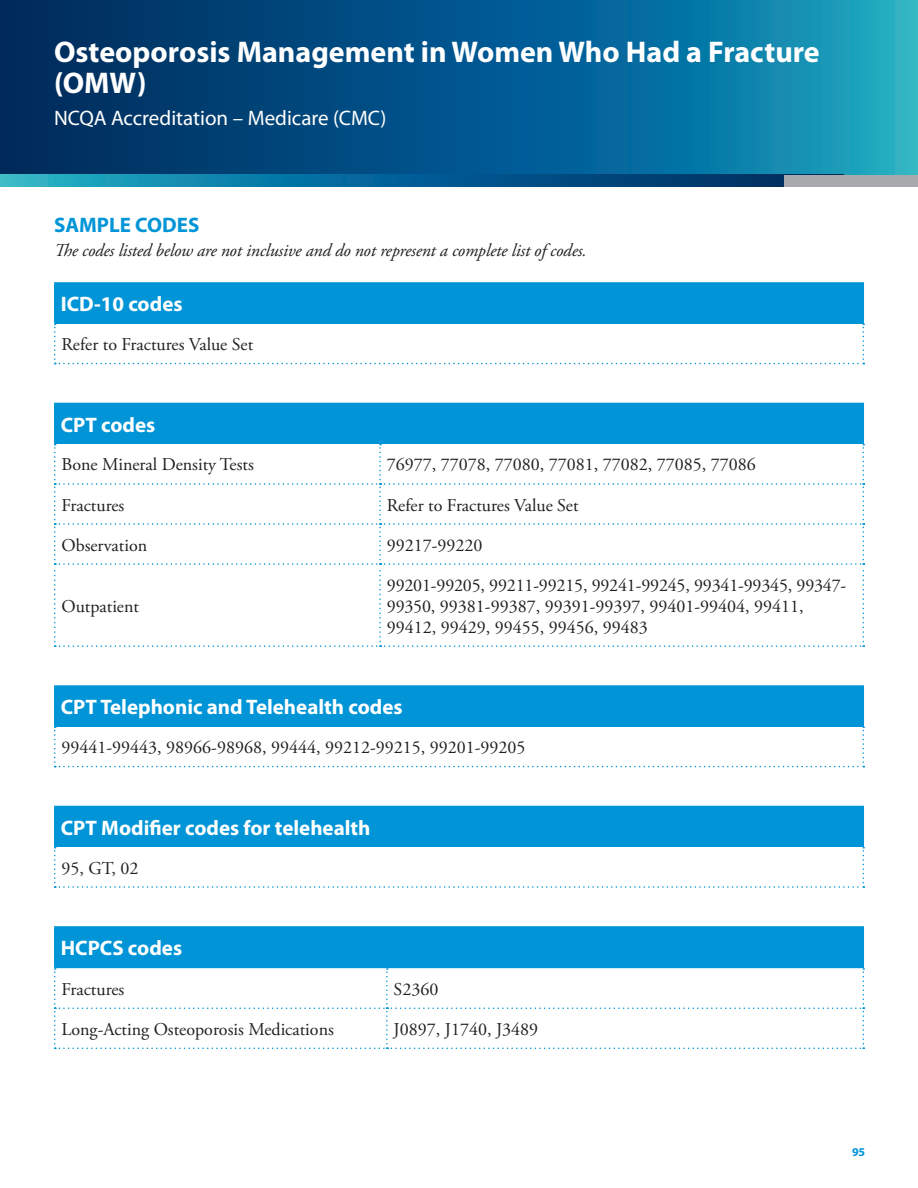
<style>
.page{position:relative;width:918px;height:1188px;background:#fff}
.page>*{position:absolute;margin:0;border:0;box-sizing:border-box;transform-origin:0 0}
.t1{font:700 30px/31.5px "Myriad Pro";color:#fff}
.t2{font:700 21px "Myriad Pro";color:#fff}
.t3{font:21px "Myriad Pro";color:#fff}
.t4{font:700 21px "Myriad Pro";color:#0195d7}
.t5{font:18px/21px "Adobe Garamond Pro";color:#231f20}
.t6{font:italic 18px "Adobe Garamond Pro";letter-spacing:-.01em;color:#231f20}
.t7{font:700 12px "Myriad Pro";color:#0195d7}
</style>
<div class="page">
<svg style="left:0;top:0;width:918px;height:175px;background:#065d8d"></svg>
<svg style="left:0;top:175px;width:784px;height:11px;background:#096996"></svg>
<div style="left:784px;top:175px;width:134px;height:11px;background:#a8a9ad"></div>
<div style="left:55px;top:283px;width:808px;height:40px;background:#0195d7"></div>
<hr style="left:54px;top:282px;width:810px;height:2px;background:#0195d7">
<hr style="left:54px;top:284px;width:2px;height:39px;background:#0195d7">
<hr style="left:863px;top:284px;width:1px;height:39px;background:#0195d7">
<svg style="left:54px;top:323px;width:810px;height:41px"></svg>
<div style="left:55px;top:403px;width:808px;height:41px;background:#0195d7"></div>
<hr style="left:863px;top:404px;width:1px;height:40px;background:#0195d7">
<hr style="left:54px;top:403px;width:326px;height:1px;background:#0195d7">
<hr style="left:54px;top:404px;width:2px;height:40px;background:#0195d7">
<hr style="left:380px;top:403px;width:484px;height:1px;background:#0195d7">
<svg style="left:54px;top:444px;width:810px;height:203px"></svg>
<div style="left:55px;top:686px;width:808px;height:41px;background:#0195d7"></div>
<hr style="left:54px;top:685px;width:810px;height:2px;background:#0195d7">
<hr style="left:54px;top:687px;width:2px;height:40px;background:#0195d7">
<hr style="left:863px;top:687px;width:1px;height:40px;background:#0195d7">
<svg style="left:54px;top:727px;width:810px;height:40px"></svg>
<div style="left:55px;top:806px;width:808px;height:41px;background:#0195d7"></div>
<hr style="left:54px;top:806px;width:810px;height:1px;background:#0195d7">
<hr style="left:54px;top:807px;width:2px;height:40px;background:#0195d7">
<hr style="left:863px;top:807px;width:1px;height:40px;background:#0195d7">
<svg style="left:54px;top:847px;width:810px;height:41px"></svg>
<div style="left:55px;top:927px;width:808px;height:40px;background:#0195d7"></div>
<hr style="left:863px;top:928px;width:1px;height:39px;background:#0195d7">
<svg style="left:54px;top:968px;width:810px;height:81px"></svg>
<hr style="left:54px;top:926px;width:333px;height:2px;background:#0195d7">
<hr style="left:54px;top:928px;width:2px;height:39px;background:#0195d7">
<hr style="left:387px;top:926px;width:477px;height:2px;background:#0195d7">
<hr style="left:54px;top:967px;width:333px;height:1px;background:#0195d7">
<hr style="left:387px;top:967px;width:477px;height:1px;background:#0195d7">
<h1 class="t1" style="left:54px;top:35px;width:767px">Osteoporosis Management in Women Who Had a Fracture (OMW)</h1>
<p class="t3" style="left:54px;top:105px;width:334px">NCQA Accreditation – Medicare (CMC)</p>
<p class="t4" style="left:54px;top:211px;width:147px">SAMPLE CODES</p>
<p class="t6" style="left:54px;top:239px;width:534px">The codes listed below are not inclusive and do not represent a complete list of codes.</p>
<p class="t2" style="left:61px;top:290px;width:123px">ICD-10 codes</p>
<p class="t5" style="left:62px;top:334px;width:193px">Refer to Fractures Value Set</p>
<p class="t2" style="left:61px;top:411px;width:96px">CPT codes</p>
<p class="t5" style="left:62px;top:455px;width:194px">Bone Mineral Density Tests</p>
<p class="t5" style="left:387px;top:455px;width:370px">76977, 77078, 77080, 77081, 77082, 77085, 77086</p>
<p class="t5" style="left:62px;top:495px;width:64px">Fractures</p>
<p class="t5" style="left:387px;top:495px;width:193px">Refer to Fractures Value Set</p>
<p class="t5" style="left:62px;top:535px;width:87px">Observation</p>
<p class="t5" style="left:387px;top:535px;width:97px">99217-99220</p>
<p class="t5" style="left:62px;top:596px;width:79px">Outpatient</p>
<p class="t5" style="left:387px;top:575px;width:461px">99201-99205, 99211-99215, 99241-99245, 99341-99345, 99347-<br>99350, 99381-99387, 99391-99397, 99401-99404, 99411,<br>99412, 99429, 99455, 99456, 99483</p>
<p class="t2" style="left:61px;top:693px;width:343px">CPT Telephonic and Telehealth codes</p>
<p class="t5" style="left:62px;top:738px;width:466px">99441-99443, 98966-98968, 99444, 99212-99215, 99201-99205</p>
<p class="t2" style="left:61px;top:814px;width:311px">CPT Modifier codes for telehealth</p>
<p class="t5" style="left:62px;top:858px;width:79px">95, GT, 02</p>
<p class="t2" style="left:61px;top:934px;width:123px">HCPCS codes</p>
<p class="t5" style="left:62px;top:979px;width:64px">Fractures</p>
<p class="t5" style="left:394px;top:979px;width:46px">S2360</p>
<p class="t5" style="left:62px;top:1019px;width:274px">Long-Acting Osteoporosis Medications</p>
<p class="t5" style="left:394px;top:1019px;width:146px">J0897, J1740, J3489</p>
<p class="t7" style="left:852px;top:1144px;width:15px">95</p>
</div>
